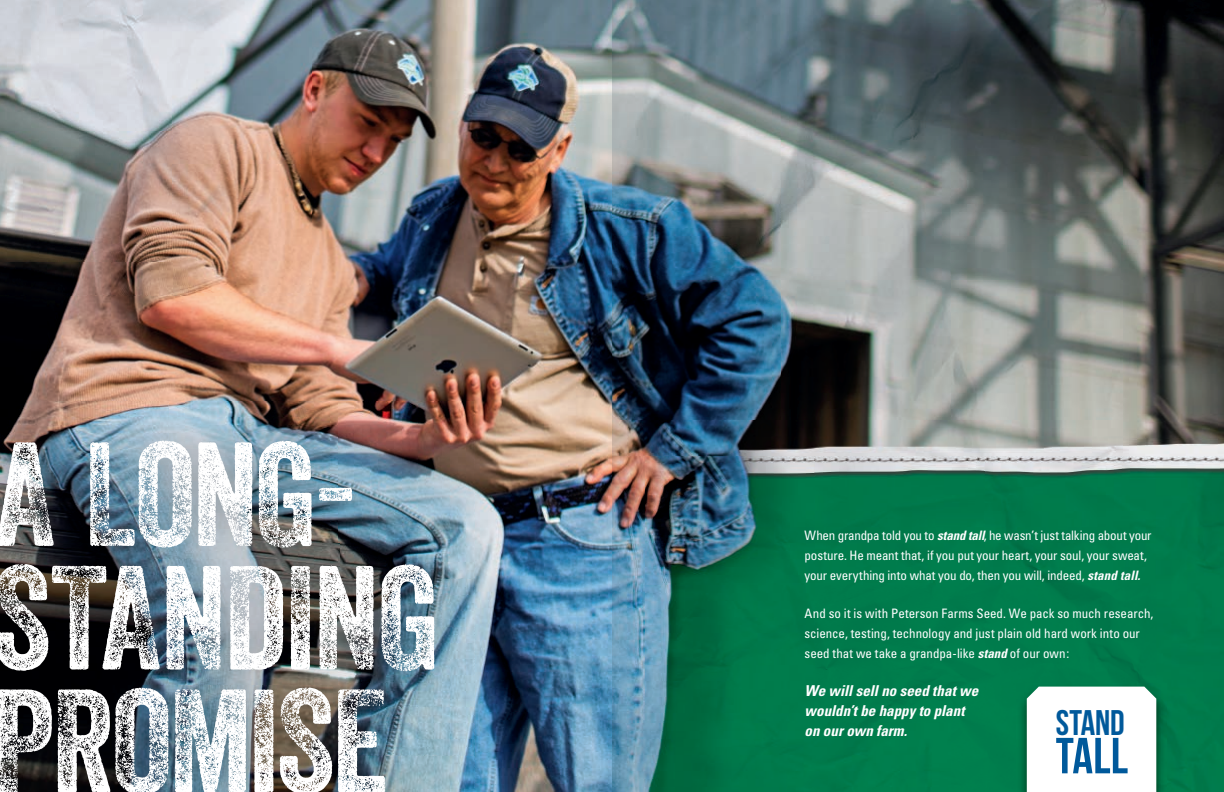
<style>
.page{position:relative;width:1224px;height:792px;background:#fff}
.page>*{position:absolute;margin:0;border:0;box-sizing:border-box;transform-origin:0 0}
.t1{font:143px/123.5px "Veneer Three";letter-spacing:-.02em;color:#fff}
.t2{font:700 50.6px "Bebas Neue";color:#00599b}
.t3{font:700 35.6px "Bebas Neue";letter-spacing:-.005em;color:#00599b}
.t4{font:italic 700 condensed 15px/20px "Univers";color:#fff}
.t5{font:condensed 13px/20px "Univers";letter-spacing:-.005em;color:#fff}
.s1{font-weight:700;font-style:italic}
</style>
<div class="page">
<img style="left:0;top:0;width:612px;height:792px">
<img style="left:612px;top:456px;width:34px;height:267px">
<img style="left:646px;top:456px;width:510px;height:129px">
<img style="left:1156px;top:456px;width:68px;height:336px">
<img style="left:646px;top:585px;width:340px;height:138px">
<div style="left:986px;top:585px;width:170px;height:104px;background:#007c4c"></div>
<div style="left:986px;top:689px;width:31px;height:103px;background:#007d4d"></div>
<img style="left:612px;top:723px;width:374px;height:69px">
<img style="left:1017px;top:684px;width:149px;height:108px">
<svg style="left:1027px;top:687px;width:129px;height:105px"></svg>
<img style="left:0;top:0;width:311px;height:296px">
<img style="left:612px;top:0;width:612px;height:456px">
<img style="left:0;top:402px;width:474px;height:390px">
<h1 class="t1" style="left:-8px;top:432px;width:450px">A LONG-<br>STANDING<br>PROMISE</h1>
<p class="t5" style="left:805px;top:526px;width:348px">When grandpa told you to <span class="s1">stand tall</span>, he wasn’t just talking about your posture. He meant that, if you put your heart, your soul, your sweat, your everything into what you do, then you will, indeed, <span class="s1">stand tall.</span></p>
<p class="t5" style="left:805px;top:604px;width:350px">And so it is with Peterson Farms Seed. We pack so much research, science, testing, technology and just plain old hard work into our seed that we take a grandpa-like <span class="s1">stand</span> of our own:</p>
<p class="t4" style="left:805px;top:681px;width:175px">We will sell no seed that we wouldn’t be happy to plant on our own farm.</p>
<h3 class="t3" style="left:1056px;top:703px;width:70px">STAND</h3>
<h2 class="t2" style="left:1056px;top:728px;width:74px">TALL</h2>
</div>
